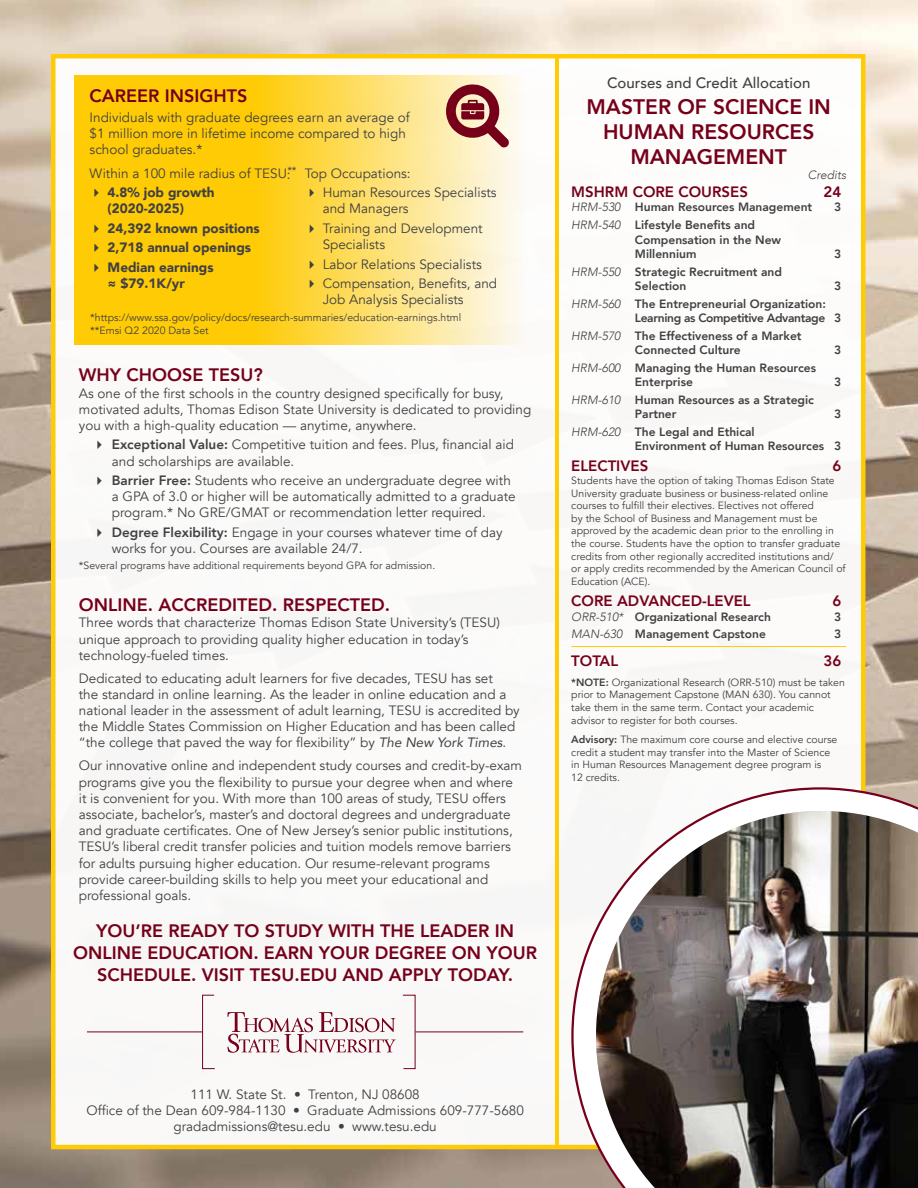
<style>
.page{position:relative;width:918px;height:1188px;background:#fff}
.page>*{position:absolute;margin:0;border:0;box-sizing:border-box;transform-origin:0 0}
.t1{font:800 21px/25.2px "Avenir";color:#76001a;text-align:center}
.t2{font:800 18px/21.6px "Avenir";color:#76001a;text-align:center}
.t3{font:800 15px "Avenir";color:#76001a}
.t4{font:500 15px "Avenir";color:#414042}
.t5{font:13.5px/16.2px "Avenir";color:#414042}
.t6{font:900 13.5px/16.2px "Avenir";color:#414042}
.t7{font:800 12px/14.4px "Avenir";color:#414042}
.t8{font:800 12px/14.4px "Avenir";letter-spacing:-.02em;color:#414042}
.t9{font:italic 300 12px "Avenir";color:#414042}
.t10{font:10.5px/12.6px "Avenir";color:#414042}
.s1{font-weight:800}
.s2{font-style:italic}
.s3{font-weight:300;font-style:italic}
</style>
<div class="page">
<img style="left:0;top:0;width:918px;height:1188px">
<div style="left:54px;top:54px;width:810px;height:1091px;background:#fff"></div>
<hr style="left:556px;top:54px;width:3px;height:1091px;background:#ffcb05">
<hr style="left:571px;top:646px;width:275px;height:1px;background:#ffcb05">
<svg style="left:74px;top:75px;width:450px;height:270px;background:#fed849"></svg>
<svg style="left:446px;top:84px;width:64px;height:64px;background:#be827b"></svg>
<svg style="left:227px;top:1012px;width:169px;height:41px"></svg>
<svg style="left:202px;top:994px;width:13px;height:75px"></svg>
<svg style="left:402px;top:994px;width:14px;height:75px"></svg>
<hr style="left:87px;top:1032px;width:115px;height:1px;background:#76001a">
<hr style="left:415px;top:1032px;width:108px;height:1px;background:#76001a">
<svg style="left:571px;top:787px;width:347px;height:401px"></svg>
<img style="left:596px;top:811px;width:322px;height:377px">
<h2 class="t2" style="left:90px;top:85px;width:160px">CAREER INSIGHTS</h2>
<p class="t5" style="left:90px;top:109px;width:322px">Individuals with graduate degrees earn an average of $1 million more in lifetime income compared to high school graduates.*</p>
<p class="t5" style="left:90px;top:165px;width:208px">Within a 100 mile radius of TESU:<sup>**</sup></p>
<p class="t6" style="left:108px;top:184px;width:108px;text-indent:-18px">✔ 4.8% job growth (2020-2025)</p>
<p class="t6" style="left:90px;top:220px;width:172px">✔ 24,392 known positions</p>
<p class="t6" style="left:90px;top:239px;width:163px">✔ 2,718 annual openings</p>
<p class="t6" style="left:108px;top:259px;width:108px;text-indent:-18px">✔ Median earnings ≈ $79.1K/yr</p>
<p class="t5" style="left:305px;top:165px;width:108px">Top Occupations:</p>
<p class="t5" style="left:323px;top:185px;width:176px;text-indent:-18px">✔ Human Resources Specialists and Managers</p>
<p class="t5" style="left:323px;top:220px;width:162px;text-indent:-18px">✔ Training and Development<br>Specialists</p>
<p class="t5" style="left:305px;top:256px;width:179px">✔ Labor Relations Specialists</p>
<p class="t5" style="left:323px;top:275px;width:176px;text-indent:-18px">✔ Compensation, Benefits, and<br>Job Analysis Specialists</p>
<p class="t10" style="left:90px;top:312px;width:373px">*https://www.ssa.gov/policy/docs/research-summaries/education-earnings.html **Emsi Q2 2020 Data Set</p>
<h2 class="t2" style="left:79px;top:364px;width:185px">WHY CHOOSE TESU?</h2>
<p class="t5" style="left:79px;top:385px;width:454px">As one of the first schools in the country designed specifically for busy, motivated adults, Thomas Edison State University is dedicated to providing you with a high-quality education — anytime, anywhere.</p>
<p class="t5" style="left:112px;top:437px;width:404px;text-indent:-19px">✔ <span class="s1">Exceptional Value:</span> Competitive tuition and fees. Plus, financial aid and scholarships are available.</p>
<p class="t5" style="left:112px;top:473px;width:405px;text-indent:-19px">✔ <span class="s1">Barrier Free:</span> Students who receive an undergraduate degree with a GPA of 3.0 or higher will be automatically admitted to a graduate program.* No GRE/GMAT or recommendation letter required.</p>
<p class="t5" style="left:112px;top:524px;width:392px;text-indent:-19px">✔ <span class="s1">Degree Flexibility:</span> Engage in your courses whatever time of day works for you. Courses are available 24/7.</p>
<p class="t10" style="left:79px;top:560px;width:358px">*Several programs have additional requirements beyond GPA for admission.</p>
<h2 class="t2" style="left:79px;top:594px;width:313px">ONLINE. ACCREDITED. RESPECTED.</h2>
<p class="t5" style="left:79px;top:615px;width:423px">Three words that characterize Thomas Edison State University’s (TESU) unique approach to providing quality higher education in today’s technology-fueled times.</p>
<p class="t5" style="left:79px;top:670px;width:442px">Dedicated to educating adult learners for five decades, TESU has set<br>the standard in online learning. As the leader in online education and a national leader in the assessment of adult learning, TESU is accredited by the Middle States Commission on Higher Education and has been called “the college that paved the way for flexibility” by <span class="s2">The New York Times</span>.</p>
<p class="t5" style="left:79px;top:758px;width:445px">Our innovative online and independent study courses and credit-by-exam programs give you the flexibility to pursue your degree when and where it is convenient for you. With more than 100 areas of study, TESU offers associate, bachelor’s, master’s and doctoral degrees and undergraduate and graduate certificates. One of New Jersey’s senior public institutions, TESU’s liberal credit transfer policies and tuition models remove barriers for adults pursuing higher education. Our resume-relevant programs provide career-building skills to help you meet your educational and professional goals.</p>
<h2 class="t2" style="left:73px;top:920px;width:465px">YOU’RE READY TO STUDY WITH THE LEADER IN<br>ONLINE EDUCATION. EARN YOUR DEGREE ON YOUR<br>SCHEDULE. VISIT TESU.EDU AND APPLY TODAY.</h2>
<p class="t4" style="left:607px;top:70px;width:205px">Courses and Credit Allocation</p>
<h1 class="t1" style="left:587px;top:94px;width:246px">MASTER OF SCIENCE IN<br>HUMAN RESOURCES<br>MANAGEMENT</h1>
<p class="t3" style="left:571px;top:180px;width:178px">MSHRM CORE COURSES</p>
<p class="t3" style="left:824px;top:180px;width:19px">24</p>
<p class="t7" style="left:571px;top:200px;width:242px"><span class="s3">HRM-530</span> Human Resources Management</p>
<p class="t7" style="left:834px;top:200px;width:9px">3</p>
<p class="t7" style="left:635px;top:218px;width:148px;text-indent:-64px"><span class="s3">HRM-540</span> Lifestyle Benefits and<br>Compensation in the New<br>Millennium</p>
<p class="t9" style="left:808px;top:167px;width:40px">Credits</p>
<p class="t7" style="left:834px;top:247px;width:9px">3</p>
<p class="t7" style="left:635px;top:264px;width:149px;text-indent:-64px"><span class="s3">HRM-550</span> Strategic Recruitment and<br>Selection</p>
<p class="t7" style="left:834px;top:279px;width:9px">3</p>
<p class="t8" style="left:635px;top:296px;width:208px;text-indent:-64px"><span class="s3">HRM-560</span> The Entrepreneurial Organization:<br>Learning as Competitive Advantage 3</p>
<p class="t7" style="left:571px;top:328px;width:232px;text-align:center"><span class="s3">HRM-570</span> The Effectiveness of a Market<br>Connected Culture</p>
<p class="t7" style="left:834px;top:343px;width:9px">3</p>
<p class="t7" style="left:635px;top:360px;width:183px;text-indent:-64px"><span class="s3">HRM-600</span> Managing the Human Resources<br>Enterprise</p>
<p class="t7" style="left:834px;top:375px;width:9px">3</p>
<p class="t7" style="left:635px;top:392px;width:181px;text-indent:-64px"><span class="s3">HRM-610</span> Human Resources as a Strategic<br>Partner</p>
<p class="t7" style="left:834px;top:407px;width:9px">3</p>
<p class="t7" style="left:635px;top:424px;width:208px;text-indent:-64px"><span class="s3">HRM-620</span> The Legal and Ethical<br>Environment of Human Resources 3</p>
<p class="t3" style="left:571px;top:455px;width:78px">ELECTIVES</p>
<p class="t3" style="left:832px;top:455px;width:10px">6</p>
<p class="t10" style="left:571px;top:474px;width:276px">Students have the option of taking Thomas Edison State University graduate business or business-related online courses to fulfill their electives. Electives not offered<br>by the School of Business and Management must be approved by the academic dean prior to the enrolling in the course. Students have the option to transfer graduate credits from other regionally accredited institutions and/ or apply credits recommended by the American Council of Education (ACE).</p>
<p class="t3" style="left:571px;top:589px;width:181px">CORE ADVANCED-LEVEL</p>
<p class="t3" style="left:832px;top:589px;width:10px">6</p>
<p class="t7" style="left:571px;top:609px;width:201px"><span class="s3">ORR-510*</span> Organizational Research</p>
<p class="t7" style="left:834px;top:609px;width:9px">3</p>
<p class="t7" style="left:571px;top:627px;width:196px"><span class="s3">MAN-630</span> Management Capstone</p>
<p class="t7" style="left:834px;top:627px;width:9px">3</p>
<p class="t3" style="left:571px;top:649px;width:48px">TOTAL</p>
<p class="t3" style="left:824px;top:649px;width:19px">36</p>
<p class="t10" style="left:571px;top:676px;width:275px"><span class="s1">*NOTE:</span> Organizational Research (ORR-510) must be taken prior to Management Capstone (MAN 630). You cannot take them in the same term. Contact your academic advisor to register for both courses.</p>
<p class="t10" style="left:571px;top:733px;width:268px"><span class="s1">Advisory:</span> The maximum core course and elective course credit a student may transfer into the Master of Science in Human Resources Management degree program is<br>12 credits.</p>
<p class="t5" style="left:86px;top:1086px;width:439px;text-align:center">111 W. State St. • Trenton, NJ 08608<br>Office of the Dean 609-984-1130 • Graduate Admissions 609-777-5680 gradadmissions@tesu.edu • www.tesu.edu</p>
</div>
